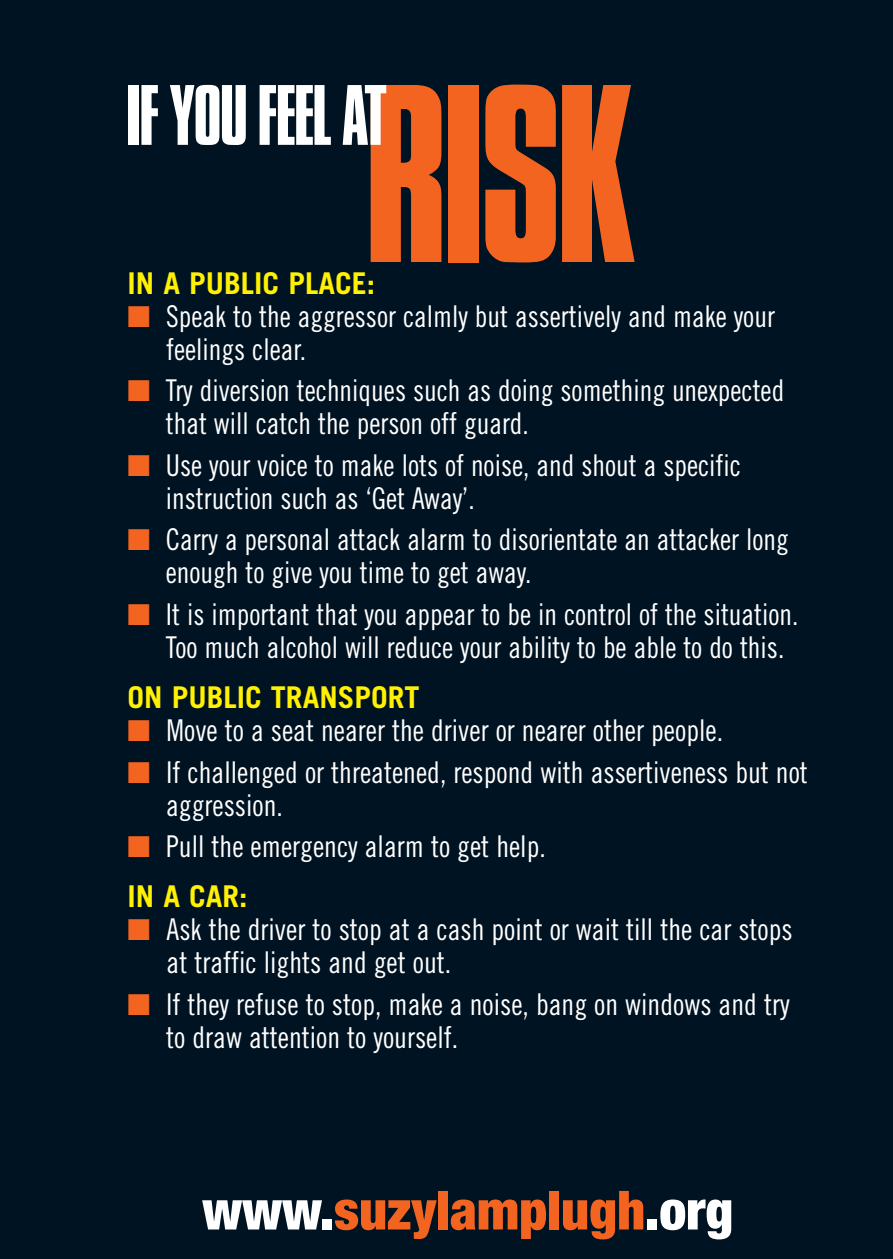
<style>
.page{position:relative;width:893px;height:1259px;background:#001322}
.page>*{position:absolute;margin:0;border:0;box-sizing:border-box;transform-origin:0 0}
.t1{font:222px "Sh Compacta";color:#f36421}
.t2{font:75px "Sh Compacta";color:#fff}
.t3{font:900 condensed 54px "Helvetica Neue";color:#f36421}
.t4{font:30px/33px "Trade Gothic Cond Eighteen";color:#fff;scale:.95 1}
.t5{font:30px/33px "Trade Gothic Cond Eighteen";color:#fff;scale:.96 1}
.t6{font:700 30px "Trade Gothic";color:#fff101}
.s1{color:#f36421}
.s2{color:#fff}
</style>
<div class="page">
<h1 class="t1" style="left:367px;top:55px;width:269px">RISK</h1>
<h2 class="t2" style="left:128px;top:75px;width:261px">IF YOU FEEL AT</h2>
<p class="t6" style="left:128px;top:272px;width:249px">IN A PUBLIC PLACE:</p>
<p class="t4" style="left:166px;top:302px;width:642px;text-indent:-39px"><span class="s1">■</span> Speak to the aggressor calmly but assertively and make your feelings clear.</p>
<p class="t4" style="left:166px;top:377px;width:653px;text-indent:-38px"><span class="s1">■</span> Try diversion techniques such as doing something unexpected that will catch the person off guard.</p>
<p class="t4" style="left:166px;top:451px;width:607px;text-indent:-38px"><span class="s1">■</span> Use your voice to make lots of noise, and shout a specific instruction such as ‘Get Away’.</p>
<p class="t4" style="left:166px;top:526px;width:657px;text-indent:-38px"><span class="s1">■</span> Carry a personal attack alarm to disorientate an attacker long enough to give you time to get away.</p>
<p class="t4" style="left:166px;top:600px;width:668px;text-indent:-38px"><span class="s1">■</span> It is important that you appear to be in control of the situation.<br>Too much alcohol will reduce your ability to be able to do this.</p>
<p class="t6" style="left:128px;top:686px;width:293px">ON PUBLIC TRANSPORT</p>
<p class="t5" style="left:128px;top:716px;width:622px"><span class="s1">■</span> Move to a seat nearer the driver or nearer other people.</p>
<p class="t5" style="left:166px;top:758px;width:670px;text-indent:-39px"><span class="s1">■</span> If challenged or threatened, respond with assertiveness but not aggression.</p>
<p class="t5" style="left:128px;top:832px;width:437px"><span class="s1">■</span> Pull the emergency alarm to get help.</p>
<p class="t6" style="left:128px;top:885px;width:122px">IN A CAR:</p>
<p class="t5" style="left:167px;top:915px;width:654px;text-indent:-39px"><span class="s1">■</span> Ask the driver to stop at a cash point or wait till the car stops at traffic lights and get out.</p>
<p class="t5" style="left:166px;top:990px;width:651px;text-indent:-39px"><span class="s1">■</span> If they refuse to stop, make a noise, bang on windows and try to draw attention to yourself.</p>
<h3 class="t3" style="left:202px;top:1191px;width:533px"><span class="s2">www.</span>suzylamplugh<span class="s2">.org</span></h3>
</div>
